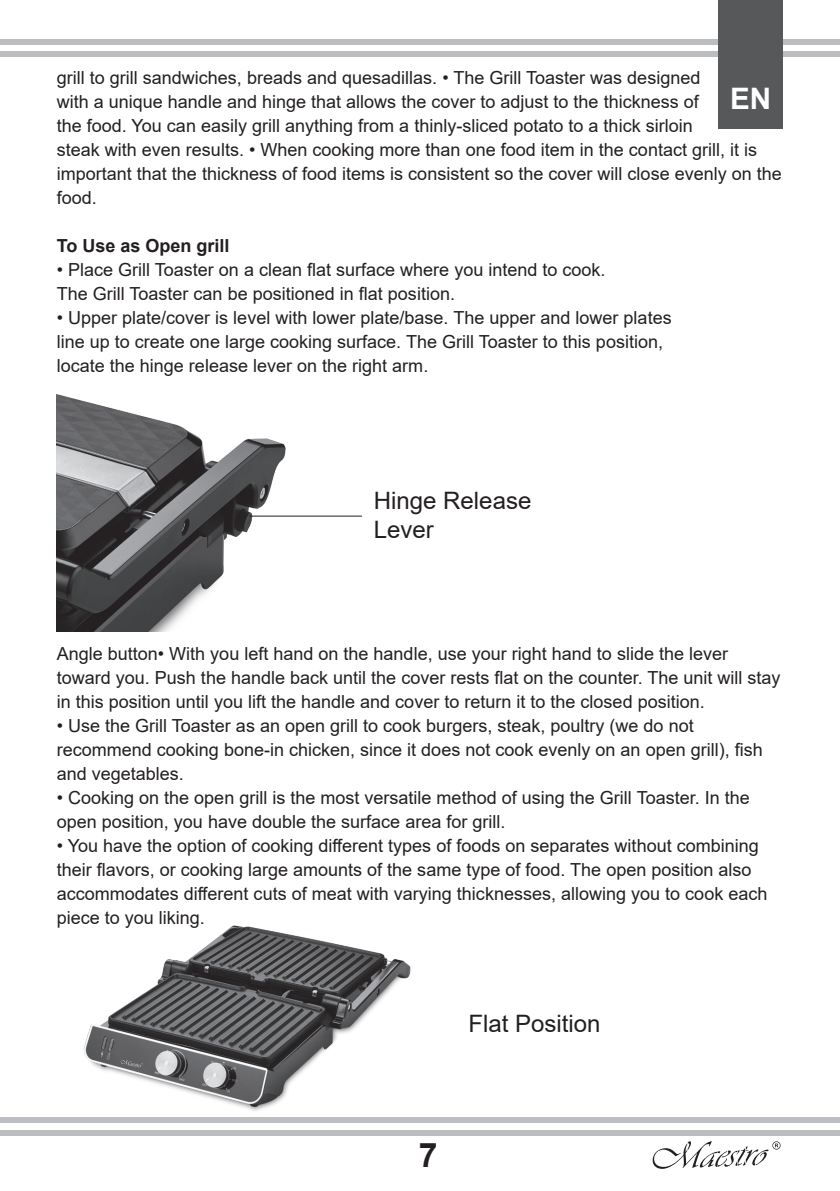
<style>
.page{position:relative;width:840px;height:1191px;background:#fff}
.page>*{position:absolute;margin:0;border:0;box-sizing:border-box;transform-origin:0 0}
.t1{font:700 33.8px "Arial";color:#231f20}
.t2{font:700 29.6px "Arial";color:#fff}
.t3{font:24px "Arial";color:#231f20}
.t4{font:18px/24px "Arial";color:#231f20}
.t5{font:700 18px "Arial";color:#231f20}
</style>
<div class="page">
<div style="left:1px;top:1117px;width:838px;height:5px;background:#bcbdc0"></div>
<div style="left:1px;top:39px;width:838px;height:5px;background:#bcbdc0"></div>
<div style="left:1px;top:1130px;width:838px;height:5px;background:#bcbdc0"></div>
<div style="left:1px;top:51px;width:838px;height:6px;background:#bcbdc0"></div>
<svg style="left:652px;top:1141px;width:128px;height:27px"></svg>
<img style="left:57px;top:394px;width:242px;height:238px">
<hr style="left:249px;top:515px;width:113px;height:1px;background:#231f20">
<img style="left:64px;top:925px;width:361px;height:198px">
<div style="left:718px;top:0;width:64px;height:129px;background:#57585a"></div>
<p class="t4" style="left:57px;top:66px;width:726px">grill to grill sandwiches, breads and quesadillas. • The Grill Toaster was designed<br>with a unique handle and hinge that allows the cover to adjust to the thickness of<br>the food. You can easily grill anything from a thinly-sliced potato to a thick sirloin<br>steak with even results. • When cooking more than one food item in the contact grill, it is important that the thickness of food items is consistent so the cover will close evenly on the food.</p>
<p class="t5" style="left:57px;top:233px;width:174px">To Use as Open grill</p>
<p class="t4" style="left:57px;top:258px;width:550px">• Place Grill Toaster on a clean flat surface where you intend to cook.</p>
<p class="t4" style="left:57px;top:282px;width:399px">The Grill Toaster can be positioned in flat position.</p>
<p class="t4" style="left:57px;top:306px;width:616px">• Upper plate/cover is level with lower plate/base. The upper and lower plates</p>
<p class="t4" style="left:57px;top:330px;width:607px">line up to create one large cooking surface. The Grill Toaster to this position,</p>
<p class="t4" style="left:57px;top:354px;width:373px">locate the hinge release lever on the right arm.</p>
<p class="t2" style="left:729px;top:78px;width:43px">EN</p>
<p class="t3" style="left:373px;top:484px;width:159px">Hinge Release</p>
<p class="t3" style="left:373px;top:513px;width:62px">Lever</p>
<p class="t4" style="left:57px;top:642px;width:725px">Angle button• With you left hand on the handle, use your right hand to slide the lever toward you. Push the handle back until the cover rests flat on the counter. The unit will stay in this position until you lift the handle and cover to return it to the closed position.</p>
<p class="t4" style="left:57px;top:714px;width:707px">• Use the Grill Toaster as an open grill to cook burgers, steak, poultry (we do not recommend cooking bone-in chicken, since it does not cook evenly on an open grill), fish and vegetables.</p>
<p class="t4" style="left:57px;top:786px;width:694px">• Cooking on the open grill is the most versatile method of using the Grill Toaster. In the open position, you have double the surface area for grill.</p>
<p class="t4" style="left:57px;top:834px;width:711px">• You have the option of cooking different types of foods on separates without combining their flavors, or cooking large amounts of the same type of food. The open position also accommodates different cuts of meat with varying thicknesses, allowing you to cook each piece to you liking.</p>
<p class="t3" style="left:468px;top:1006px;width:134px">Flat Position</p>
<h1 class="t1" style="left:418px;top:1131px;width:20px">7</h1>
</div>
